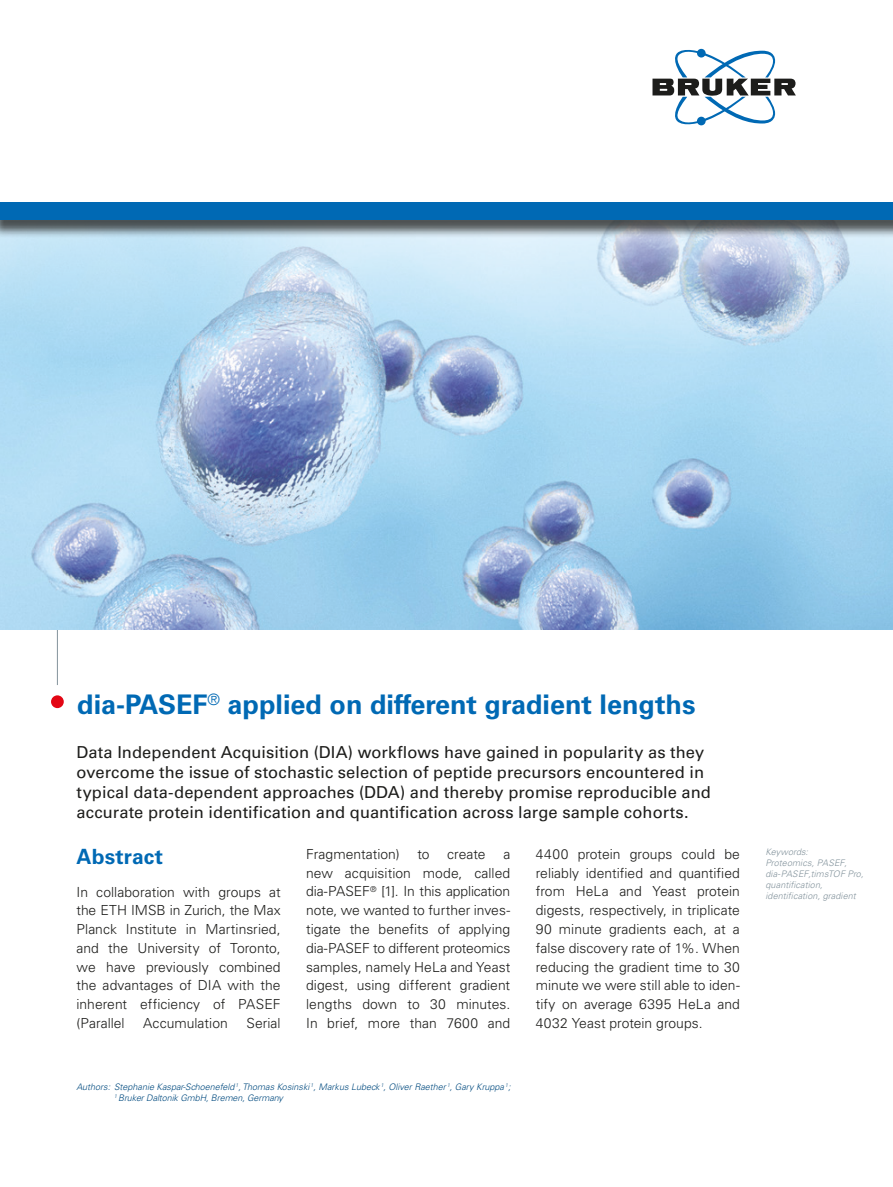
<style>
.page{position:relative;width:893px;height:1187px;background:#fff}
.page>*{position:absolute;margin:0;border:0;box-sizing:border-box;transform-origin:0 0}
.application_headline{font:700 27px "Univers LT Std";color:#0069b4}
.application_subhead{font:700 21px "Univers LT Std";letter-spacing:.005em;color:#0069b4}
.Application_subhead{font:16.5px/19.8px "Univers LT Std";letter-spacing:.005em;color:#1d1d1b}
.application_body{font:300 13.8px/18.8px "Univers LT Std";letter-spacing:.005em;color:#1d1d1b;text-align:justify}
.Application_Authors{font:italic 300 9px/10.8px "Univers LT Std";color:#004a7f}
.Application_Keywords{font:italic 300 9px/10.8px "Univers LT Std";letter-spacing:.015em;color:#83939c}
</style>
<div class="page">
<svg style="left:652px;top:48px;width:144px;height:78px"></svg>
<hr style="left:57px;top:620px;width:1px;height:65px;background:#83939c">
<div style="left:51px;top:695px;width:13px;height:13px;background:#e30614;border-radius:50%"></div>
<img style="left:0;top:360px;width:893px;height:269px">
<svg style="left:0;top:238px;width:893px;height:122px"></svg>
<div style="left:0;top:204px;width:893px;height:34px;background:#1d1d1b;opacity:.75"></div>
<div style="left:0;top:202px;width:893px;height:17px;background:#0069b4"></div>
<p class="application_headline" style="left:77px;top:688px;width:620px">dia-PASEF<sup>®</sup> applied on different gradient lengths</p>
<p class="Application_subhead" style="left:77px;top:742px;width:636px">Data Independent Acquisition (DIA) workflows have gained in popularity as they overcome the issue of stochastic selection of peptide precursors encountered in typical data-dependent approaches (DDA) and thereby promise reproducible and accurate protein identification and quantification across large sample cohorts.</p>
<p class="application_subhead" style="left:77px;top:844px;width:88px">Abstract</p>
<p class="application_body" style="left:77px;top:882px;width:206px">In collaboration with groups at the ETH IMSB in Zurich, the Max Planck Institute in Martinsried, and the University of Toronto, we have previously combined the advantages of DIA with the inherent efficiency of PASEF (Parallel</p>
<p class="application_body" style="left:306px;top:844px;width:206px;text-indent:197px">a new acquisition mode, called dia-PASEF<sup>®</sup> [1]. In this application note, we wanted to further inves&shy;tigate the benefits of applying dia-PASEF to different proteomics samples, namely HeLa and Yeast digest, using different gradient lengths down to 30 minutes.<br>In brief, more than 7600 and</p>
<p class="application_body" style="left:536px;top:844px;width:206px">4400 protein groups could be reliably identified and quantified from HeLa and Yeast protein digests, respectively, in triplicate 90 minute gradients each, at a false discovery rate of 1%. When reducing the gradient time to 30 minute we were still able to iden&shy;tify on average 6395 HeLa and 4032 Yeast protein groups.</p>
<p class="application_body" style="left:306px;top:844px;width:95px">Fragmentation)</p>
<p class="application_body" style="left:417px;top:844px;width:14px">to</p>
<p class="application_body" style="left:447px;top:844px;width:40px">create</p>
<p class="application_body" style="left:143px;top:1013px;width:86px">Accumulation</p>
<p class="application_body" style="left:246px;top:1013px;width:36px">Serial</p>
<p class="Application_Authors" style="left:114px;top:1081px;width:398px;text-indent:-38px">Authors: Stephanie Kaspar-Schoenefeld <sup>1</sup>, Thomas Kosinski <sup>1</sup>, Markus Lubeck <sup>1</sup>, Oliver Raether <sup>1</sup>, Gary Kruppa <sup>1</sup>;<br><sup>1</sup> Bruker Daltonik GmbH, Bremen, Germany</p>
<p class="Application_Keywords" style="left:765px;top:846px;width:83px">Keywords:<br>Proteomics, PASEF,</p>
<p class="Application_Keywords" style="left:765px;top:868px;width:100px">dia-PASEF,timsTOF Pro, quantification, identification, gradient</p>
</div>
